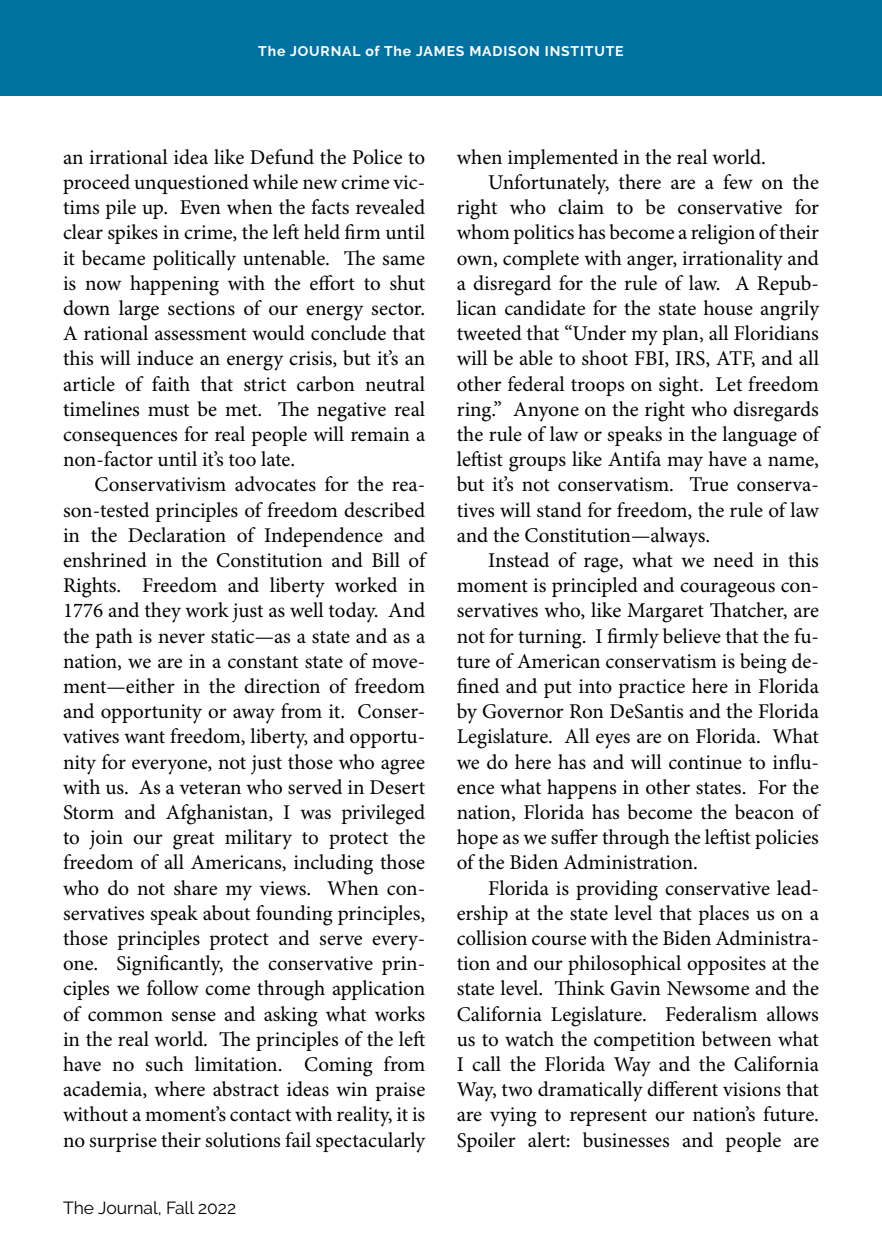
<style>
.page{position:relative;width:882px;height:1260px;background:#fff}
.page>*{position:absolute;margin:0;border:0;box-sizing:border-box;transform-origin:0 0}
.Body_Indent{font:21px/25.2px "Minion Pro";color:#000;text-align:justify}
.t1{font:17.5px "Raleway";color:#000}
.t2{font:700 14px "Raleway";letter-spacing:.06em;color:#fff}
</style>
<div class="page">
<div style="left:0;top:0;width:882px;height:96px;background:#0072a2"></div>
<p class="t2" style="left:258px;top:43px;width:367px">The JOURNAL of The JAMES MADISON INSTITUTE</p>
<p class="Body_Indent" style="left:63px;top:145px;width:364px">an irrational idea like Defund the Police to proceed unquestioned while new crime vic&shy;tims pile up. Even when the facts revealed clear spikes in crime, the left held firm until it became politically untenable. The same is now happening with the effort to shut down large sections of our energy sector.<br>A rational assessment would conclude that this will induce an energy crisis, but it’s an article of faith that strict carbon neutral timelines must be met. The negative real consequences for real people will remain a non-factor until it’s too late.</p>
<p class="Body_Indent" style="left:63px;top:473px;width:364px;text-indent:32px">Conservativism advocates for the rea&shy;son-tested principles of freedom described in the Declaration of Independence and enshrined in the Constitution and Bill of Rights. Freedom and liberty worked in 1776 and they work just as well today. And the path is never static—as a state and as a nation, we are in a constant state of move&shy;ment—either in the direction of freedom and opportunity or away from it. Conser&shy;vatives want freedom, liberty, and opportu&shy;nity for everyone, not just those who agree with us. As a veteran who served in Desert Storm and Afghanistan, I was privileged to join our great military to protect the freedom of all Americans, including those who do not share my views. When con&shy;servatives speak about founding principles, those principles protect and serve every&shy;one. Significantly, the conservative prin&shy;ciples we follow come through application of common sense and asking what works in the real world. The principles of the left have no such limitation. Coming from academia, where abstract ideas win praise without a moment’s contact with reality, it is no surprise their solutions fail spectacularly</p>
<p class="t1" style="left:63px;top:1197px;width:175px">The Journal, Fall 2022</p>
<p class="Body_Indent" style="left:457px;top:145px;width:311px">when implemented in the real world.</p>
<p class="Body_Indent" style="left:457px;top:171px;width:364px;text-indent:32px">Unfortunately, there are a few on the right who claim to be conservative for whom politics has become a religion of their own, complete with anger, irrationality and a disregard for the rule of law. A Repub&shy;lican candidate for the state house angrily tweeted that “Under my plan, all Floridians will be able to shoot FBI, IRS, ATF, and all other federal troops on sight. Let freedom ring.” Anyone on the right who disregards the rule of law or speaks in the language of leftist groups like Antifa may have a name, but it’s not conservatism. True conserva&shy;tives will stand for freedom, the rule of law and the Constitution—always.</p>
<p class="Body_Indent" style="left:457px;top:549px;width:364px;text-indent:32px">Instead of rage, what we need in this moment is principled and courageous con&shy;servatives who, like Margaret Thatcher, are not for turning. I firmly believe that the fu&shy;ture of American conservatism is being de&shy;fined and put into practice here in Florida by Governor Ron DeSantis and the Florida Legislature. All eyes are on Florida. What we do here has and will continue to influ&shy;ence what happens in other states. For the nation, Florida has become the beacon of hope as we suffer through the leftist policies of the Biden Administration.</p>
<p class="Body_Indent" style="left:457px;top:876px;width:364px;text-indent:32px">Florida is providing conservative lead&shy;ership at the state level that places us on a collision course with the Biden Administra&shy;tion and our philosophical opposites at the state level. Think Gavin Newsome and the California Legislature. Federalism allows us to watch the competition between what I call the Florida Way and the California Way, two dramatically different visions that are vying to represent our nation’s future.<br>Spoiler alert: businesses and people are</p>
</div>
